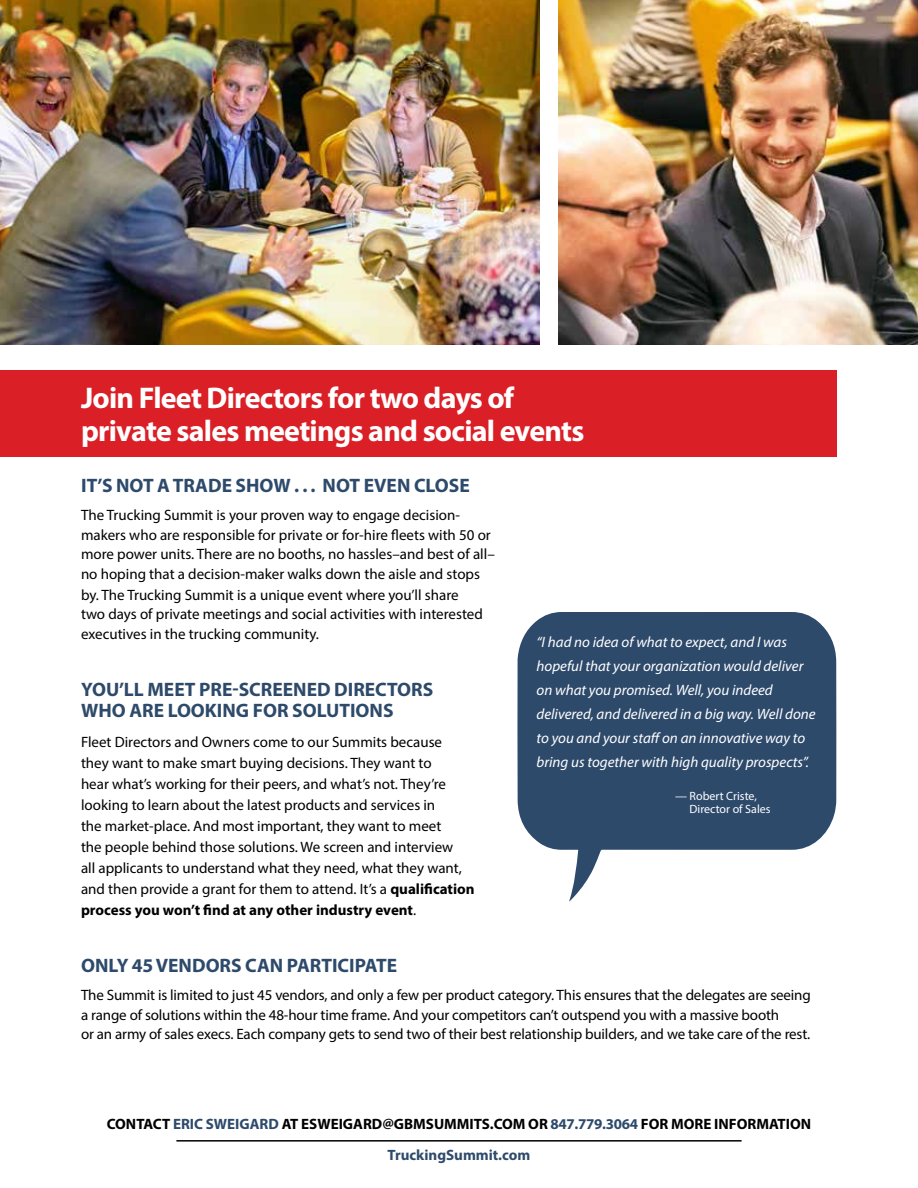
<style>
.page{position:relative;width:918px;height:1188px;background:#fff}
.page>*{position:absolute;margin:0;border:0;box-sizing:border-box;transform-origin:0 0}
.t1{font:700 30px/33px "Myriad Pro";letter-spacing:-.025em;color:#fff}
.t2{font:700 19.5px/21px "Myriad Pro";color:#2e4a6b}
.t3{font:15px/21px "Myriad Pro";color:#000}
.t4{font:italic 15px/24px "Myriad Pro";color:#fff}
.t5{font:700 15px "Myriad Pro";color:#000}
.t6{font:700 15px "Myriad Pro";color:#2e4a6b}
.t7{font:12px/13.5px "Myriad Pro";color:#fff}
.s1{font-weight:700}
.s2{color:#2e4a6b}
</style>
<div class="page">
<hr style="left:176px;top:1140px;width:566px;height:2px;background:#000">
<img style="left:0;top:0;width:540px;height:344px">
<div style="left:0;top:370px;width:837px;height:87px;background:#da1f26"></div>
<img style="left:558px;top:0;width:360px;height:344px">
<svg style="left:517px;top:612px;width:319px;height:289px;fill:#2e4a6b"></svg>
<h1 class="t1" style="left:81px;top:381px;width:505px">Join Fleet Directors for two days of private sales meetings and social events</h1>
<h2 class="t2" style="left:81px;top:474px;width:390px">IT’S NOT A TRADE SHOW . . . NOT EVEN CLOSE</h2>
<p class="t3" style="left:81px;top:505px;width:415px;line-height:19.5px">The Trucking Summit is your proven way to engage decision&shy;makers who are responsible for private or for-hire fleets with 50 or more power units. There are no booths, no hassles–and best of all– no hoping that a decision-maker walks down the aisle and stops</p>
<p class="t3" style="left:81px;top:585px;width:403px;line-height:19.5px">by. The Trucking Summit is a unique event where you’ll share two days of private meetings and social activities with interested executives in the trucking community.</p>
<h2 class="t2" style="left:81px;top:678px;width:354px">YOU’LL MEET PRE-SCREENED DIRECTORS<br>WHO ARE LOOKING FOR SOLUTIONS</h2>
<p class="t3" style="left:81px;top:731px;width:395px">Fleet Directors and Owners come to our Summits because<br>they want to make smart buying decisions. They want to<br>hear what’s working for their peers, and what’s not. They’re looking to learn about the latest products and services in<br>the market-place. And most important, they want to meet<br>the people behind those solutions. We screen and interview<br>all applicants to understand what they need, what they want, and then provide a grant for them to attend. It’s a <span class="s1">qualification process you won’t find at any other industry event</span>.</p>
<p class="t4" style="left:537px;top:629px;width:281px">“I had no idea of what to expect, and I was hopeful that your organization would deliver on what you promised. Well, you indeed delivered, and delivered in a big way. Well done to you and your staff on an innovative way to bring us together with high quality prospects”.</p>
<p class="t7" style="left:690px;top:789px;width:83px;text-indent:-15px">— Robert Criste,<br>Director of Sales</p>
<h2 class="t2" style="left:81px;top:954px;width:318px">ONLY 45 VENDORS CAN PARTICIPATE</h2>
<p class="t3" style="left:81px;top:985px;width:731px;line-height:19.5px">The Summit is limited to just 45 vendors, and only a few per product category. This ensures that the delegates are seeing a range of solutions within the 48-hour time frame. And your competitors can’t outspend you with a massive booth<br>or an army of sales execs. Each company gets to send two of their best relationship builders, and we take care of the rest.</p>
<p class="t5" style="left:107px;top:1114px;width:706px">CONTACT <span class="s2">ERIC SWEIGARD</span> AT ESWEIGARD@GBMSUMMITS.COM OR <span class="s2">847.779.3064</span> FOR MORE INFORMATION</p>
<p class="t6" style="left:388px;top:1146px;width:144px">TruckingSummit.com</p>
</div>
